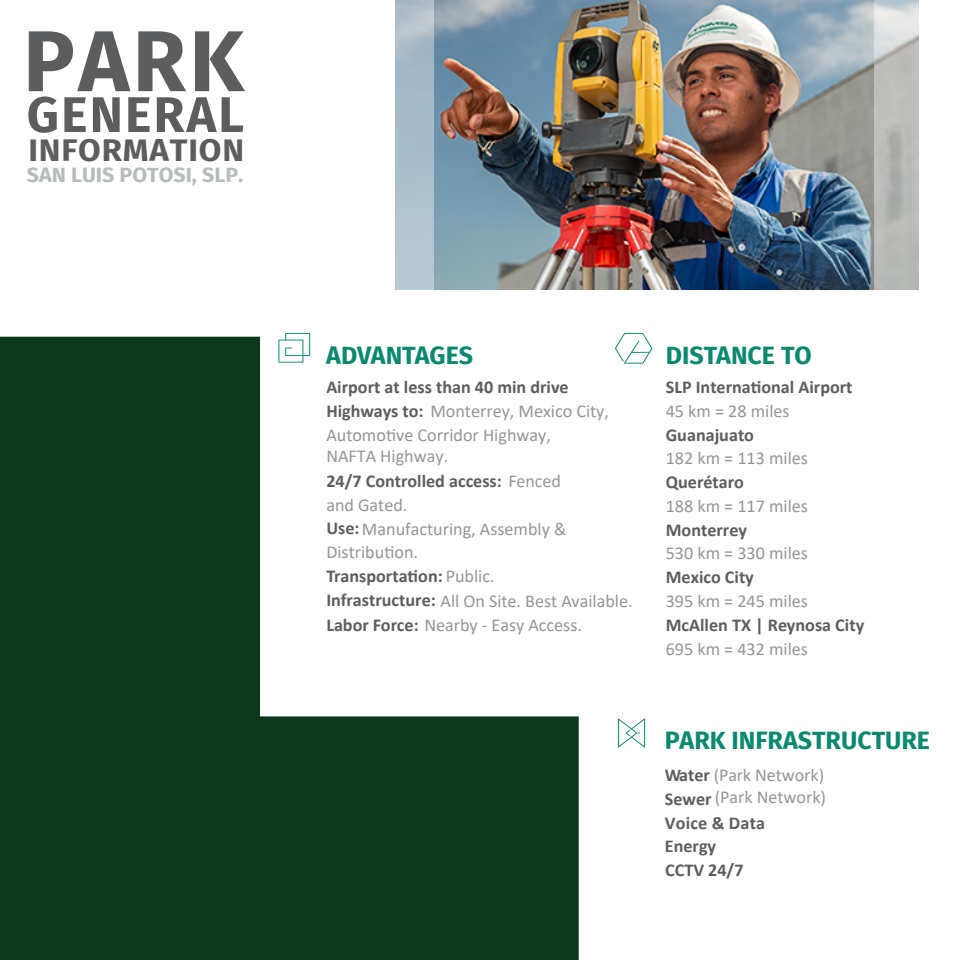
<style>
.page{position:relative;width:960px;height:960px;background:#fff}
.page>*{position:absolute;margin:0;border:0;box-sizing:border-box;transform-origin:0 0}
.t1{font:700 86.25px "Fira Sans";color:#5c5d5e}
.t2{font:700 50px "Fira Sans";letter-spacing:.045em;color:#5c5d5e}
.t3{font:700 31.25px "Fira Sans";letter-spacing:.025em;color:#5c5d5e;scale:1.05 1}
.t4{font:700 25px "Fira Sans";color:#09896e}
.t5{font:700 20.62px "Fira Sans";color:#b6bbbc;scale:1.04 1}
.t6{font:18.12px/24px "Calibri";color:#939598}
.t7{font:700 18.12px/23.8px "Calibri";color:#5c5d5e}
.s1{font-weight:700;color:#5c5d5e}
</style>
<div class="page">
<svg style="left:285px;top:333px;width:25px;height:4px"></svg>
<svg style="left:618px;top:718px;width:27px;height:29px"></svg>
<svg style="left:615px;top:333px;width:37px;height:30px"></svg>
<svg style="left:0;top:337px;width:578px;height:623px;fill:#0c371d"></svg>
<img style="left:395px;top:0;width:523px;height:289px">
<img style="left:434px;top:0;width:439px;height:289px">
<h1 class="t1" style="left:23px;top:-12px;width:222px">PARK</h1>
<h2 class="t2" style="left:27px;top:72px;width:219px">GENERAL</h2>
<h3 class="t3" style="left:28px;top:124px;width:207px">INFORMATION</h3>
<p class="t5" style="left:27px;top:158px;width:209px">SAN LUIS POTOSI, SLP.</p>
<h3 class="t4" style="left:326px;top:334px;width:148px">ADVANTAGES</h3>
<p class="t6" style="left:326px;top:375px;width:284px"><span class="s1">Airport at less than 40 min drive<br>Highways to:</span> Monterrey, Mexico City,<br>Automotive Corridor Highway,</p>
<p class="t6" style="left:326px;top:444px;width:308px">NAFTA Highway.<br><span class="s1">24/7 Controlled access:</span> Fenced<br>and Gated.<br><span class="s1">Use:</span> Manufacturing, Assembly &amp;<br>Distribution.<br><span class="s1">Transportation:</span> Public.<br><span class="s1">Infrastructure:</span> All On Site. Best Available.<br><span class="s1">Labor Force:</span> Nearby - Easy Access.</p>
<h3 class="t4" style="left:665px;top:334px;width:148px">DISTANCE TO</h3>
<p class="t7" style="left:665px;top:375px;width:188px">SLP International Airport</p>
<p class="t6" style="left:665px;top:398px;width:125px">45 km = 28 miles</p>
<p class="t7" style="left:665px;top:422px;width:90px">Guanajuato</p>
<p class="t6" style="left:665px;top:446px;width:144px">182 km = 113 miles</p>
<p class="t7" style="left:665px;top:470px;width:80px">Querétaro</p>
<p class="t6" style="left:665px;top:493px;width:144px">188 km = 117 miles</p>
<p class="t7" style="left:665px;top:517px;width:83px">Monterrey</p>
<p class="t6" style="left:665px;top:541px;width:144px">530 km = 330 miles</p>
<p class="t7" style="left:665px;top:565px;width:90px">Mexico City</p>
<p class="t6" style="left:665px;top:588px;width:144px">395 km = 245 miles</p>
<p class="t7" style="left:665px;top:612px;width:200px">McAllen TX | Reynosa City</p>
<p class="t6" style="left:665px;top:636px;width:144px">695 km = 432 miles</p>
<h3 class="t4" style="left:665px;top:718px;width:267px">PARK INFRASTRUCTURE</h3>
<p class="t6" style="left:665px;top:763px;width:163px;line-height:21.8px"><span class="s1">Water</span> (Park Network)<br><span class="s1">Sewer</span> (Park Network)</p>
<p class="t7" style="left:665px;top:810px;width:102px">Voice &amp; Data<br>Energy<br>CCTV 24/7</p>
</div>
